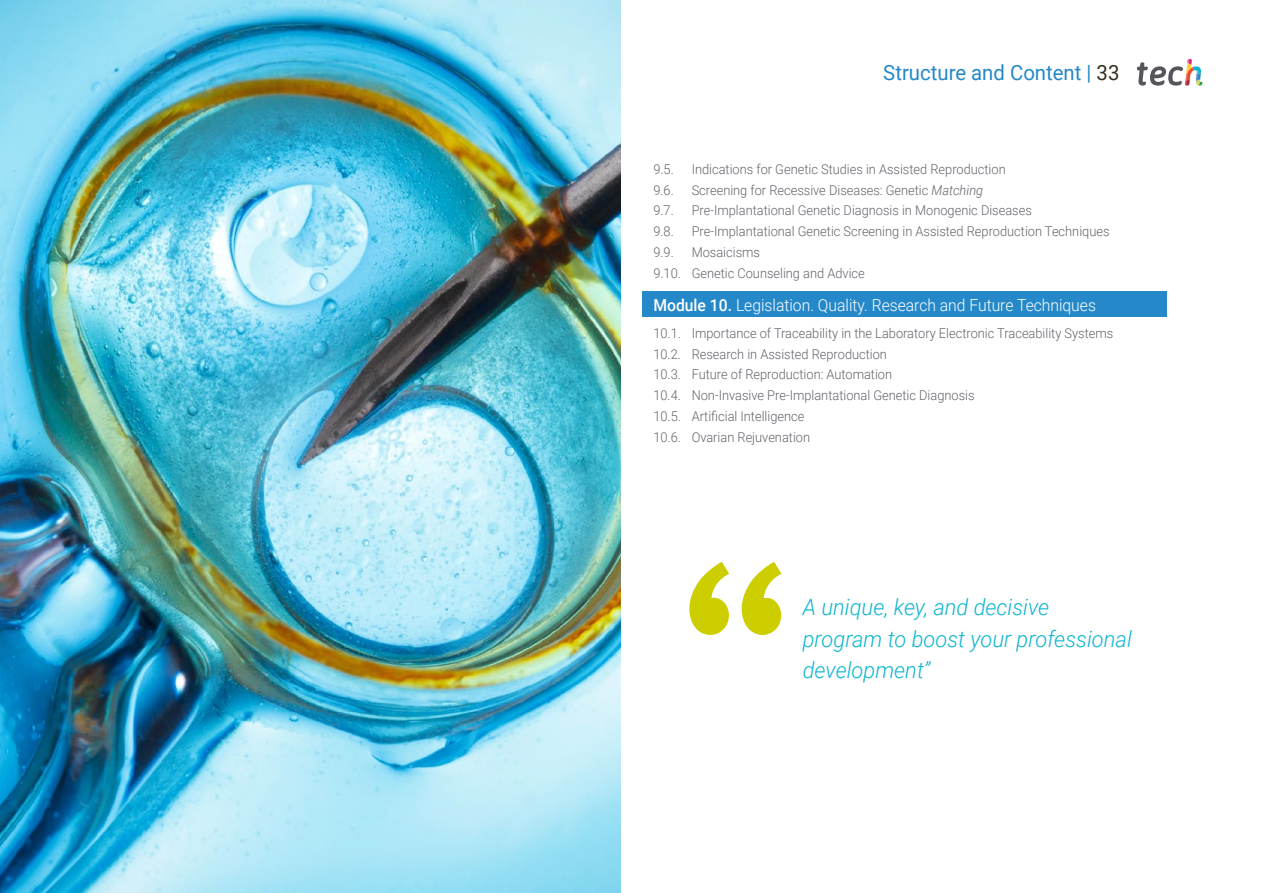
<style>
.page{position:relative;width:1263px;height:893px;background:#fff}
.page>*{position:absolute;margin:0;border:0;box-sizing:border-box;transform-origin:0 0}
.t1{font:italic 300 22.5px/31.5px "Roboto";color:#0fb6cf}
.t2{font:21px "Roboto";color:#2488c9}
.t3{font:300 16.5px "Roboto";color:#fff;scale:.95 1}
.t4{font:300 13.5px/20.7px "Roboto";color:#61646a;scale:.95 1}
.s1{color:#312e20}
.s2{font-style:italic}
.s3{font-weight:500}
</style>
<div class="page">
<div style="left:642px;top:292px;width:525px;height:25px;background:#2488c9"></div>
<svg style="left:689px;top:562px;width:92px;height:73px"></svg>
<svg style="left:1137px;top:59px;width:65px;height:27px"></svg>
<img style="left:0;top:0;width:621px;height:893px">
<h2 class="t2" style="left:883px;top:57px;width:238px">Structure and Content | <span class="s1">33</span></h2>
<p class="t4" style="left:653px;top:158px;width:23px">9.5.</p>
<p class="t4" style="left:692px;top:158px;width:332px">Indications for Genetic Studies in Assisted Reproduction</p>
<p class="t4" style="left:653px;top:179px;width:23px">9.6.</p>
<p class="t4" style="left:692px;top:179px;width:308px">Screening for Recessive Diseases: Genetic <span class="s2">Matching</span></p>
<p class="t4" style="left:653px;top:200px;width:23px">9.7.</p>
<p class="t4" style="left:692px;top:200px;width:360px">Pre-Implantational Genetic Diagnosis in Monogenic Diseases</p>
<p class="t4" style="left:653px;top:220px;width:23px">9.8.</p>
<p class="t4" style="left:692px;top:220px;width:441px">Pre-Implantational Genetic Screening in Assisted Reproduction Techniques</p>
<p class="t4" style="left:653px;top:241px;width:23px">9.9.</p>
<p class="t4" style="left:653px;top:241px;width:224px;text-indent:38px">Mosaicisms<br>9.10. Genetic Counseling and Advice</p>
<p class="t3" style="left:653px;top:293px;width:467px"><span class="s3">Module 10.</span> Legislation. Quality. Research and Future Techniques</p>
<p class="t4" style="left:653px;top:322px;width:486px">10.1. Importance of Traceability in the Laboratory Electronic Traceability Systems 10.2. Research in Assisted Reproduction<br>10.3. Future of Reproduction: Automation<br>10.4. Non-Invasive Pre-Implantational Genetic Diagnosis<br>10.5. Artificial Intelligence<br>10.6. Ovarian Rejuvenation</p>
<h1 class="t1" style="left:803px;top:591px;width:331px">A unique, key, and decisive program to boost your professional development”</h1>
</div>
